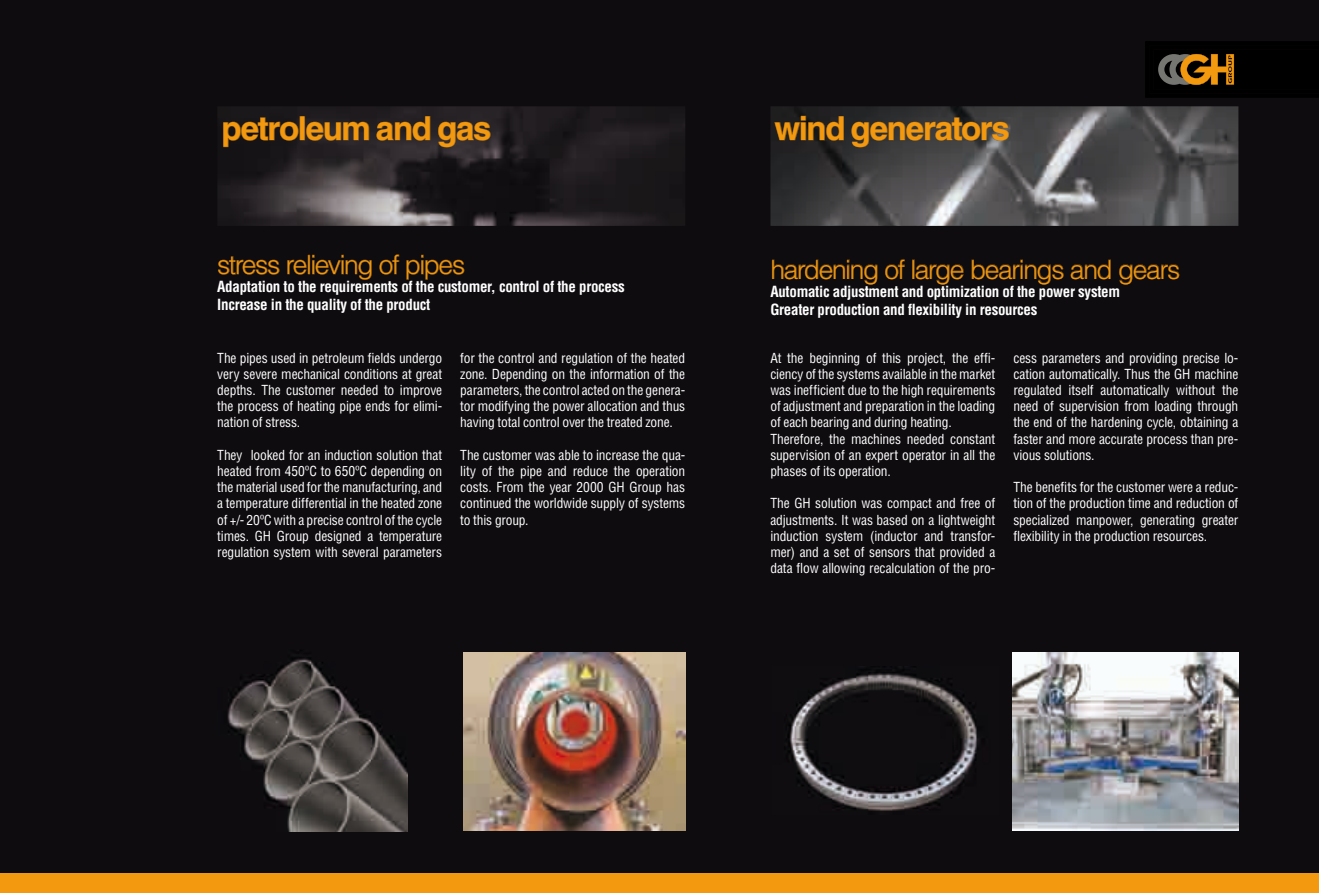
<style>
.page{position:relative;width:1319px;height:893px;background:#fff}
.page>*{position:absolute;margin:0;border:0;box-sizing:border-box;transform-origin:0 0}
.t1{font:700 33px "Helvetica LT Std";letter-spacing:-.04em;color:#f39910}
.t2{font:300 26.25px "Helvetica LT Std";letter-spacing:-.05em;color:#f39910}
.t3{font:700 condensed 15px/18px "Helvetica LT Std";letter-spacing:-.02em;color:#fff}
.t4{font:condensed 13.5px/16.2px "Helvetica LT Std";letter-spacing:-.01em;color:#fff;text-align:justify}
</style>
<div class="page">
<div style="left:0;top:0;width:1318px;height:893px;background:#0f0c0f"></div>
<div style="left:0;top:873px;width:1318px;height:20px;background:#f39910"></div>
<img style="left:463px;top:653px;width:222px;height:177px">
<img style="left:227px;top:658px;width:180px;height:173px">
<img style="left:218px;top:106px;width:467px;height:120px">
<img style="left:770px;top:106px;width:468px;height:120px">
<img style="left:1012px;top:653px;width:226px;height:177px">
<img style="left:788px;top:670px;width:191px;height:141px">
<svg style="left:218px;top:256px;width:61px;height:19px"></svg>
<svg style="left:287px;top:255px;width:84px;height:25px"></svg>
<svg style="left:379px;top:254px;width:20px;height:21px"></svg>
<svg style="left:406px;top:255px;width:58px;height:25px"></svg>
<svg style="left:772px;top:259px;width:105px;height:25px"></svg>
<svg style="left:885px;top:259px;width:19px;height:20px"></svg>
<svg style="left:912px;top:259px;width:51px;height:25px"></svg>
<svg style="left:971px;top:259px;width:92px;height:25px"></svg>
<svg style="left:1070px;top:259px;width:40px;height:20px"></svg>
<svg style="left:1119px;top:264px;width:59px;height:20px"></svg>
<img style="left:223px;top:122px;width:18px;height:25px">
<img style="left:241px;top:122px;width:17px;height:19px">
<img style="left:258px;top:117px;width:10px;height:23px">
<img style="left:269px;top:122px;width:11px;height:19px">
<img style="left:280px;top:122px;width:18px;height:19px">
<img style="left:300px;top:116px;width:5px;height:24px">
<img style="left:306px;top:122px;width:17px;height:19px">
<img style="left:325px;top:122px;width:16px;height:19px">
<img style="left:343px;top:122px;width:26px;height:18px">
<img style="left:376px;top:122px;width:17px;height:19px">
<img style="left:395px;top:122px;width:16px;height:18px">
<img style="left:412px;top:116px;width:18px;height:25px">
<img style="left:438px;top:122px;width:17px;height:25px">
<img style="left:457px;top:122px;width:17px;height:19px">
<img style="left:474px;top:122px;width:16px;height:19px">
<img style="left:774px;top:122px;width:26px;height:18px">
<img style="left:800px;top:116px;width:6px;height:24px">
<img style="left:808px;top:122px;width:16px;height:18px">
<img style="left:826px;top:116px;width:17px;height:25px">
<img style="left:851px;top:122px;width:18px;height:25px">
<img style="left:870px;top:122px;width:18px;height:19px">
<img style="left:888px;top:122px;width:64px;height:19px">
<img style="left:951px;top:117px;width:11px;height:23px">
<img style="left:961px;top:122px;width:20px;height:19px">
<img style="left:981px;top:122px;width:27px;height:19px">
<svg style="left:1145px;top:41px;width:173px;height:57px"></svg>
<h1 class="t1" style="left:221px;top:108px;width:271px">petroleum and gas</h1>
<h1 class="t1" style="left:774px;top:108px;width:236px">wind generators</h1>
<h2 class="t2" style="left:217px;top:248px;width:249px">stress relieving of pipes</h2>
<p class="t3" style="left:217px;top:277px;width:409px">Adaptation to the requirements of the customer, control of the process<br>Increase in the quality of the product</p>
<p class="t4" style="left:217px;top:350px;width:226px">The pipes used in petroleum fields undergo very severe mechanical conditions at great depths. The customer needed to improve the process of heating pipe ends for elimi&shy;nation of stress.</p>
<p class="t4" style="left:217px;top:447px;width:226px">They looked for an induction solution that heated from 450ºC to 650ºC depending on the material used for the manufacturing, and a temperature differential in the heated zone of +/- 20ºC with a precise control of the cycle times. GH Group designed a temperature regulation system with several parameters</p>
<p class="t4" style="left:460px;top:350px;width:226px">for the control and regulation of the heated zone. Depending on the information of the parameters, the control acted on the genera&shy;tor modifying the power allocation and thus having total control over the treated zone.</p>
<p class="t4" style="left:460px;top:447px;width:226px">The customer was able to increase the qua&shy;lity of the pipe and reduce the operation costs. From the year 2000 GH Group has continued the worldwide supply of systems to this group.</p>
<h2 class="t2" style="left:770px;top:253px;width:411px">hardening of large bearings and gears</h2>
<p class="t3" style="left:770px;top:282px;width:351px">Automatic adjustment and optimization of the power system<br>Greater production and flexibility in resources</p>
<p class="t4" style="left:770px;top:350px;width:226px;text-align:left">At the beginning of this project, the effi&shy;ciency of the systems available in the market was inefficient due to the high requirements of adjustment and preparation in the loading of each bearing and during heating.<br>Therefore, the machines needed constant supervision of an expert operator in all the phases of its operation.</p>
<p class="t4" style="left:770px;top:495px;width:226px">The GH solution was compact and free of adjustments. It was based on a lightweight induction system (inductor and transfor&shy;mer) and a set of sensors that provided a data flow allowing recalculation of the pro-</p>
<p class="t4" style="left:1013px;top:350px;width:226px">cess parameters and providing precise lo&shy;cation automatically. Thus the GH machine regulated itself automatically without the need of supervision from loading through the end of the hardening cycle, obtaining a faster and more accurate process than pre&shy;vious solutions.</p>
<p class="t4" style="left:1013px;top:479px;width:226px">The benefits for the customer were a reduc&shy;tion of the production time and reduction of specialized manpower, generating greater flexibility in the production resources.</p>
</div>
